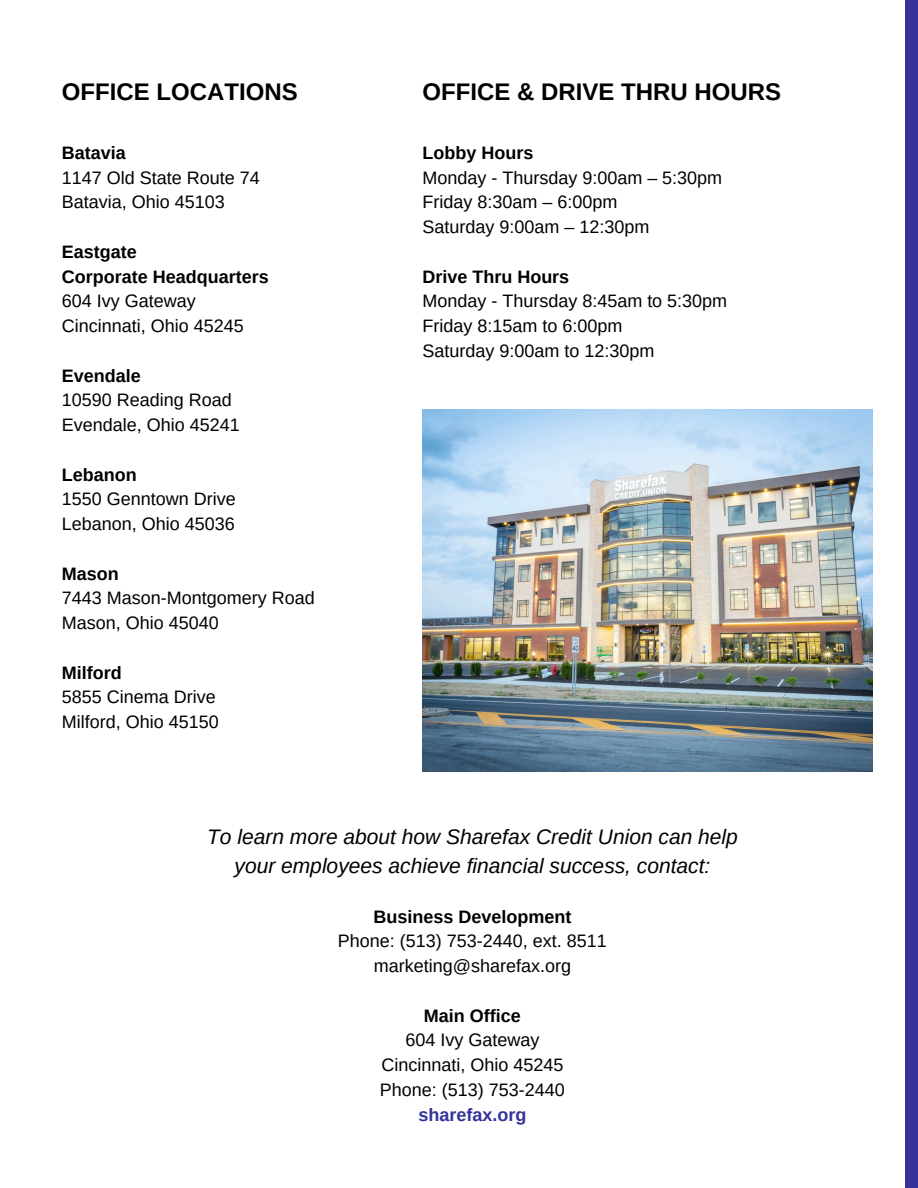
<style>
.page{position:relative;width:918px;height:1188px;background:#fff}
.page>*{position:absolute;margin:0;border:0;box-sizing:border-box;transform-origin:0 0}
.t1{font:700 24px "Arimo";color:#000}
.t2{font:italic 21px/29.2px "Arimo";color:#000;text-align:center}
.t3{font:18px "Arimo";color:#000}
.t4{font:700 18px "Arimo";color:#000}
.t5{font:700 18px "Arimo";color:#339}
</style>
<div class="page">
<div style="left:905px;top:0;width:13px;height:1188px;background:#339"></div>
<img style="left:422px;top:410px;width:450px;height:362px">
<p class="t1" style="left:62px;top:79px;width:237px">OFFICE LOCATIONS</p>
<p class="t4" style="left:62px;top:143px;width:66px">Batavia</p>
<p class="t3" style="left:62px;top:167px;width:199px">1147 Old State Route 74</p>
<p class="t3" style="left:62px;top:192px;width:164px">Batavia, Ohio 45103</p>
<p class="t4" style="left:62px;top:242px;width:76px">Eastgate</p>
<p class="t4" style="left:62px;top:266px;width:208px">Corporate Headquarters</p>
<p class="t3" style="left:62px;top:291px;width:135px">604 Ivy Gateway</p>
<p class="t3" style="left:62px;top:316px;width:184px">Cincinnati, Ohio 45245</p>
<p class="t4" style="left:62px;top:365px;width:80px">Evendale</p>
<p class="t3" style="left:62px;top:390px;width:172px">10590 Reading Road</p>
<p class="t3" style="left:62px;top:415px;width:180px">Evendale, Ohio 45241</p>
<p class="t4" style="left:62px;top:464px;width:76px">Lebanon</p>
<p class="t3" style="left:62px;top:489px;width:176px">1550 Genntown Drive</p>
<p class="t3" style="left:62px;top:514px;width:175px">Lebanon, Ohio 45036</p>
<p class="t4" style="left:62px;top:563px;width:58px">Mason</p>
<p class="t3" style="left:62px;top:588px;width:255px">7443 Mason-Montgomery Road</p>
<p class="t3" style="left:62px;top:613px;width:159px">Mason, Ohio 45040</p>
<p class="t4" style="left:62px;top:662px;width:61px">Milford</p>
<p class="t3" style="left:62px;top:687px;width:156px">5855 Cinema Drive</p>
<h1 class="t3" style="left:62px;top:712px;width:158px">Milford, Ohio 45150</h1>
<p class="t1" style="left:422px;top:79px;width:360px">OFFICE &amp; DRIVE THRU HOURS</p>
<p class="t4" style="left:422px;top:143px;width:112px">Lobby Hours</p>
<p class="t3" style="left:422px;top:167px;width:301px">Monday - Thursday 9:00am – 5:30pm</p>
<p class="t3" style="left:422px;top:192px;width:196px">Friday 8:30am – 6:00pm</p>
<p class="t3" style="left:422px;top:217px;width:228px">Saturday 9:00am – 12:30pm</p>
<p class="t4" style="left:422px;top:266px;width:148px">Drive Thru Hours</p>
<p class="t3" style="left:422px;top:291px;width:306px">Monday - Thursday 8:45am to 5:30pm</p>
<p class="t3" style="left:422px;top:316px;width:201px">Friday 8:15am to 6:00pm</p>
<p class="t3" style="left:422px;top:341px;width:233px">Saturday 9:00am to 12:30pm</p>
<h2 class="t2" style="left:207px;top:822px;width:532px">To learn more about how Sharefax Credit Union can help your employees achieve financial success, contact:</h2>
<p class="t4" style="left:373px;top:906px;width:199px">Business Development</p>
<p class="t3" style="left:338px;top:931px;width:271px">Phone: (513) 753-2440, ext. 8511</p>
<p class="t3" style="left:374px;top:956px;width:199px">marketing@sharefax.org</p>
<p class="t4" style="left:424px;top:1005px;width:98px">Main Office</p>
<p class="t3" style="left:405px;top:1030px;width:135px">604 Ivy Gateway</p>
<p class="t3" style="left:381px;top:1055px;width:183px">Cincinnati, Ohio 45245</p>
<p class="t3" style="left:380px;top:1080px;width:187px">Phone: (513) 753-2440</p>
<p class="t5" style="left:418px;top:1104px;width:109px">sharefax.org</p>
</div>
